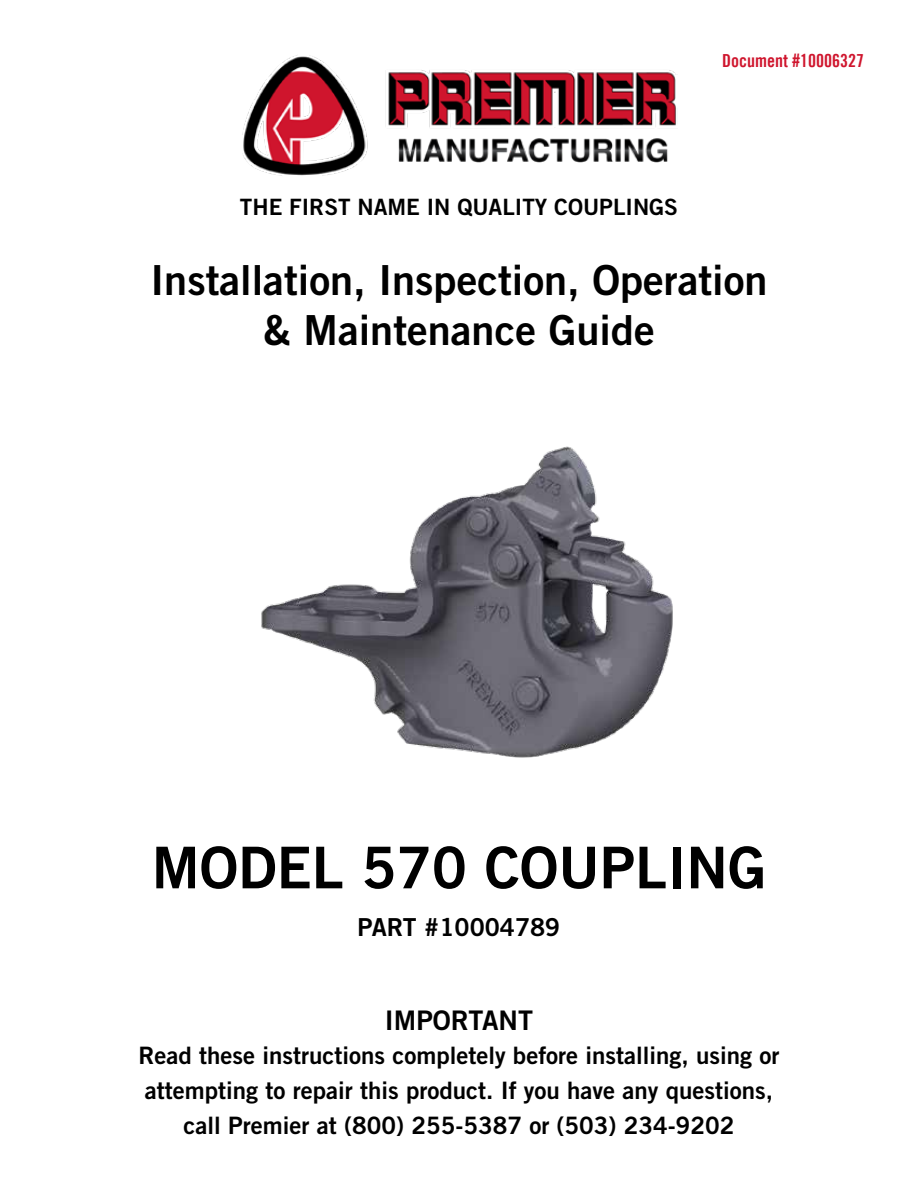
<style>
.page{position:relative;width:918px;height:1188px;background:#fff}
.page>*{position:absolute;margin:0;border:0;box-sizing:border-box;transform-origin:0 0}
.t1{font:57.6px "Trade Gothic LT Std Bd 2";color:#000}
.t2{font:41.4px/49.8px "Trade Gothic LT Std Bd 2";color:#000;text-align:center}
.t3{font:27px "Trade Gothic LT Std Bd 2";color:#000}
.t4{font:24.75px "Trade Gothic LT Std Bd 2";color:#000}
.t5{font:24px/34.8px "Trade Gothic LT Std Bd 2";color:#000;text-align:center}
.t6{font:22.5px "Trade Gothic LT Std Bd 2";color:#000}
.t7{font:18px "Trade Gothic LT Bold Cond Twenty";color:#cf152d}
</style>
<div class="page">
<img style="left:261px;top:446px;width:412px;height:312px">
<img style="left:242px;top:55px;width:434px;height:121px">
<p class="t7" style="left:722px;top:50px;width:143px">Document #10006327</p>
<p class="t6" style="left:240px;top:193px;width:440px">THE FIRST NAME IN QUALITY COUPLINGS</p>
<h2 class="t2" style="left:151px;top:255px;width:618px">Installation, Inspection, Operation &amp; Maintenance Guide</h2>
<h1 class="t1" style="left:152px;top:832px;width:616px">MODEL 570 COUPLING</h1>
<p class="t4" style="left:358px;top:912px;width:204px">PART #10004789</p>
<p class="t3" style="left:385px;top:1003px;width:150px">IMPORTANT</p>
<p class="t5" style="left:138px;top:1038px;width:643px">Read these instructions completely before installing, using or attempting to repair this product. If you have any questions, call Premier at (800) 255-5387 or (503) 234-9202</p>
</div>
